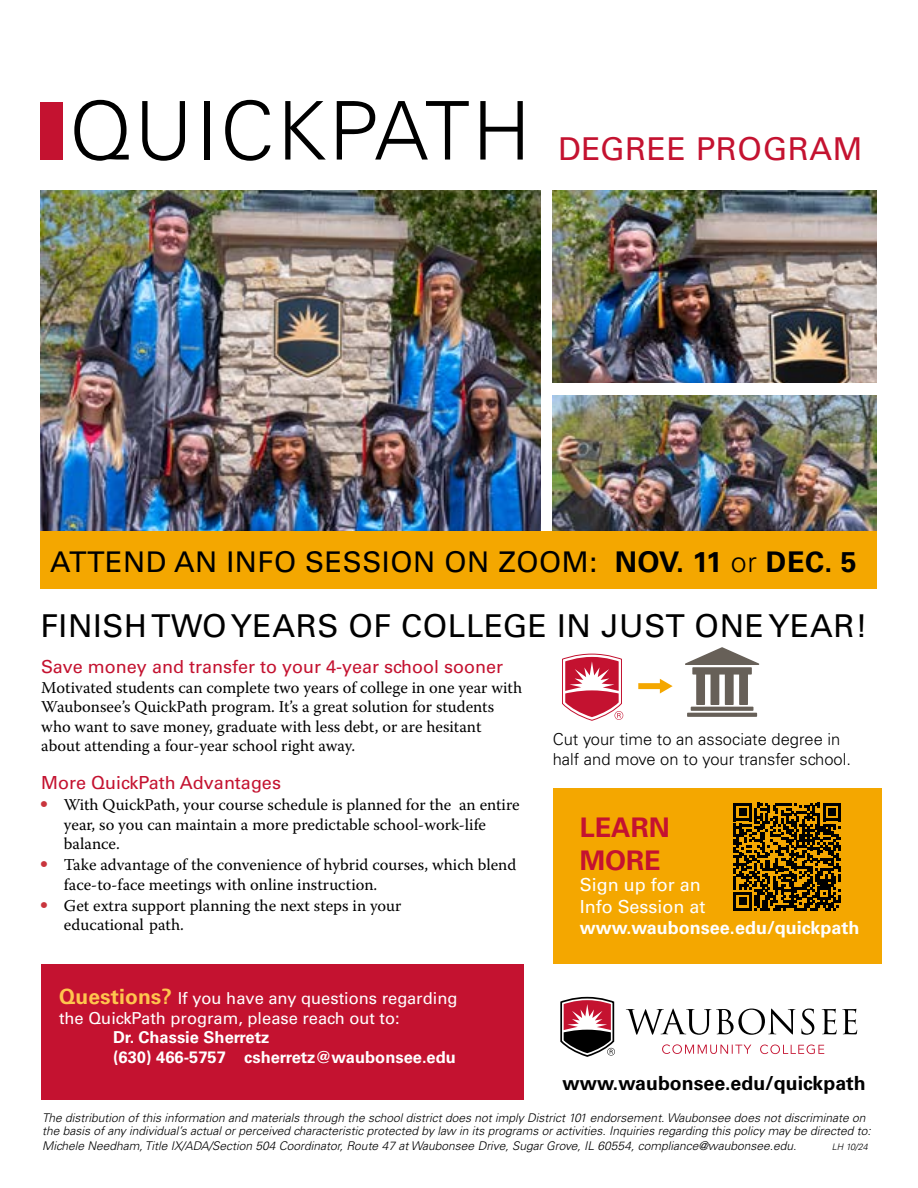
<style>
.page{position:relative;width:918px;height:1188px;background:#fff}
.page>*{position:absolute;margin:0;border:0;box-sizing:border-box;transform-origin:0 0}
.t1{font:300 81px "Univers LT Std";letter-spacing:.03em;color:#000}
.t2{font:31.5px "Univers LT Std";letter-spacing:.02em;color:#000}
.t3{font:31.5px "Univers LT Std";letter-spacing:.02em;color:#c41230}
.t4{font:28.5px "Univers LT Std";letter-spacing:.02em;color:#000}
.t5{font:700 27px/32.4px "Univers LT Std";color:#c41230}
.t6{font:700 19.5px "Univers LT Std";color:#000}
.t7{font:18px "Univers LT Std";color:#c41230}
.t8{font:700 18px "Univers LT Std";color:#fff}
.t9{font:18px/21.6px "Univers LT Std";color:#fff}
.t10{font:16.5px/19.5px "Warnock Pro";color:#000}
.t11{font:16.5px/19.5px "Univers LT Std";color:#fff}
.t12{font:300 16.5px/19.8px "Univers LT Std";color:#000}
.t13{font:700 16.5px/19.5px "Univers LT Std";color:#fff}
.t14{font:italic 300 12px/13.5px "Univers LT Std";color:#000}
.t15{font:italic 300 9px "Univers LT Std";color:#000}
.s1{font-weight:700}
.s2{font-weight:300}
.s3{font-family:"Univers LT Std";color:#c9353d}
.s4{font-weight:700;font-size:21px;color:#fec54e}
</style>
<div class="page">
<div style="left:41px;top:964px;width:483px;height:136px;background:#c41230"></div>
<img style="left:40px;top:191px;width:501px;height:340px">
<img style="left:553px;top:191px;width:324px;height:192px">
<div style="left:40px;top:102px;width:23px;height:58px;background:#c41230"></div>
<img style="left:553px;top:396px;width:324px;height:135px">
<svg style="left:560px;top:996px;width:55px;height:61px"></svg>
<svg style="left:626px;top:1009px;width:169px;height:26px"></svg>
<svg style="left:801px;top:1009px;width:13px;height:26px"></svg>
<svg style="left:822px;top:1009px;width:35px;height:25px"></svg>
<svg style="left:662px;top:1044px;width:89px;height:10px"></svg>
<svg style="left:760px;top:1045px;width:64px;height:9px"></svg>
<div style="left:553px;top:788px;width:328px;height:176px;background:#f4a700"></div>
<svg style="left:685px;top:647px;width:74px;height:70px"></svg>
<svg style="left:562px;top:653px;width:61px;height:68px"></svg>
<svg style="left:638px;top:679px;width:35px;height:15px"></svg>
<svg style="left:734px;top:803px;width:107px;height:108px"></svg>
<div style="left:40px;top:531px;width:837px;height:58px;background:#f4a700"></div>
<h1 class="t1" style="left:69px;top:82px;width:463px">QUICKPATH</h1>
<h2 class="t3" style="left:558px;top:130px;width:306px">DEGREE PROGRAM</h2>
<h3 class="t4" style="left:50px;top:545px;width:808px">ATTEND AN INFO SESSION ON ZOOM: <span class="s1">NOV. 11</span> <span class="s2">or</span> <span class="s1">DEC. 5</span></h3>
<h2 class="t2" style="left:40px;top:607px;width:828px">FINISH TWO YEARS OF COLLEGE IN JUST ONE YEAR!</h2>
<p class="t7" style="left:41px;top:656px;width:463px">Save money and transfer to your 4-year school sooner</p>
<p class="t10" style="left:41px;top:677px;width:482px">Motivated students can complete two years of college in one year with Waubonsee’s QuickPath program. It’s a great solution for students who want to save money, graduate with less debt, or are hesitant about attending a four-year school right away.</p>
<p class="t7" style="left:41px;top:772px;width:241px">More QuickPath Advantages</p>
<p class="t10" style="left:64px;top:795px;width:457px;text-indent:-23px"><span class="s3">•</span> With QuickPath, your course schedule is planned for the an entire year, so you can maintain a more predictable school-work-life balance.</p>
<p class="t10" style="left:64px;top:855px;width:454px;text-indent:-23px"><span class="s3">•</span> Take advantage of the convenience of hybrid courses, which blend face-to-face meetings with online instruction.</p>
<p class="t10" style="left:64px;top:895px;width:339px;text-indent:-23px"><span class="s3">•</span> Get extra support planning the next steps in your educational path.</p>
<p class="t11" style="left:59px;top:989px;width:400px"><span class="s4">Questions?</span> If you have any questions regarding the QuickPath program, please reach out to:</p>
<p class="t13" style="left:113px;top:1028px;width:344px">Dr. Chassie Sherretz<br>(630) 466-5757 csherretz@waubonsee.edu</p>
<p class="t12" style="left:553px;top:729px;width:300px">Cut your time to an associate degree in half and move on to your transfer school.</p>
<h3 class="t5" style="left:580px;top:812px;width:92px">LEARN<br>MORE</h3>
<p class="t9" style="left:580px;top:874px;width:127px">Sign up for an<br>Info Session at</p>
<p class="t8" style="left:580px;top:918px;width:281px">www.waubonsee.edu/quickpath</p>
<p class="t6" style="left:562px;top:1072px;width:305px">www.waubonsee.edu/quickpath</p>
<p class="t14" style="left:42px;top:1111px;width:830px">The distribution of this information and materials through the school district does not imply District 101 endorsement. Waubonsee does not discriminate on the basis of any individual’s actual or perceived characteristic protected by law in its programs or activities. Inquiries regarding this policy may be directed to:</p>
<p class="t14" style="left:42px;top:1140px;width:756px">Michele Needham, Title IX/ADA/Section 504 Coordinator, Route 47 at Waubonsee Drive, Sugar Grove, IL 60554, compliance@waubonsee.edu.</p>
<p class="t15" style="left:832px;top:1142px;width:37px">LH 10/24</p>
</div>
